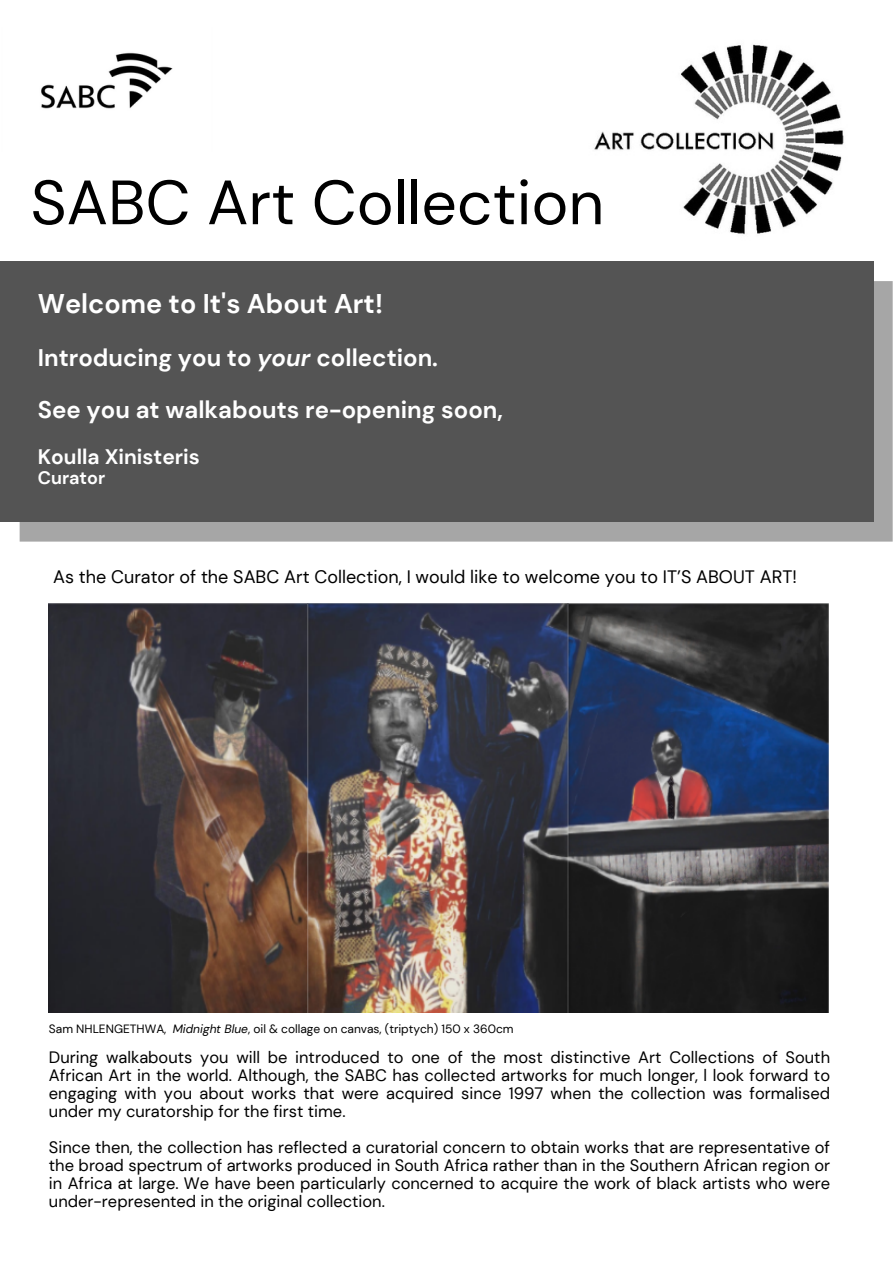
<style>
.page{position:relative;width:893px;height:1264px;background:#fff}
.page>*{position:absolute;margin:0;border:0;box-sizing:border-box;transform-origin:0 0}
.t1{font:62.4px "DM Sans";color:#000}
.t2{font:700 27px "DM Sans";color:#fff}
.t3{font:700 24px "DM Sans";color:#fff}
.t4{font:700 21px "DM Sans";color:#fff}
.t5{font:18px "DM Sans";color:#000}
.t6{font:700 18px "DM Sans";color:#fff}
.t7{font:16.5px/18px "DM Sans";color:#000;text-align:justify}
.t8{font:12px "DM Sans";color:#000}
.s1{font-style:italic}
</style>
<div class="page">
<img style="left:594px;top:44px;width:280px;height:218px">
<img style="left:41px;top:52px;width:132px;height:57px">
<div style="left:20px;top:281px;width:872px;height:260px;background:#a6a6a6"></div>
<div style="left:0;top:261px;width:873px;height:261px;background:#545454"></div>
<img style="left:49px;top:604px;width:780px;height:408px">
<p class="t1" style="left:31px;top:162px;width:575px">SABC Art Collection</p>
<p class="t2" style="left:38px;top:286px;width:346px">Welcome to It's About Art!</p>
<p class="t3" style="left:38px;top:342px;width:402px">Introducing you to <span class="s1">your</span> collection.</p>
<p class="t3" style="left:38px;top:394px;width:466px">See you at walkabouts re-opening soon,</p>
<p class="t4" style="left:38px;top:443px;width:163px">Koulla Xinisteris</p>
<p class="t6" style="left:38px;top:466px;width:69px">Curator</p>
<p class="t5" style="left:53px;top:565px;width:745px">As the Curator of the SABC Art Collection, I would like to welcome you to IT’S ABOUT ART!</p>
<p class="t8" style="left:49px;top:1020px;width:466px">Sam NHLENGETHWA, <span class="s1">Midnight Blue</span>, oil &amp; collage on canvas, (triptych) 150 x 360cm</p>
<p class="t7" style="left:49px;top:1048px;width:782px">During walkabouts you will be introduced to one of the most distinctive Art Collections of South African Art in the world. Although, the SABC has collected artworks for much longer, l look forward to engaging with you about works that were acquired since 1997 when the collection was formalised under my curatorship for the first time.</p>
<p class="t7" style="left:49px;top:1138px;width:782px">Since then, the collection has reflected a curatorial concern to obtain works that are representative of the broad spectrum of artworks produced in South Africa rather than in the Southern African region or in Africa at large. We have been particularly concerned to acquire the work of black artists who were under-represented in the original collection.</p>
</div>
